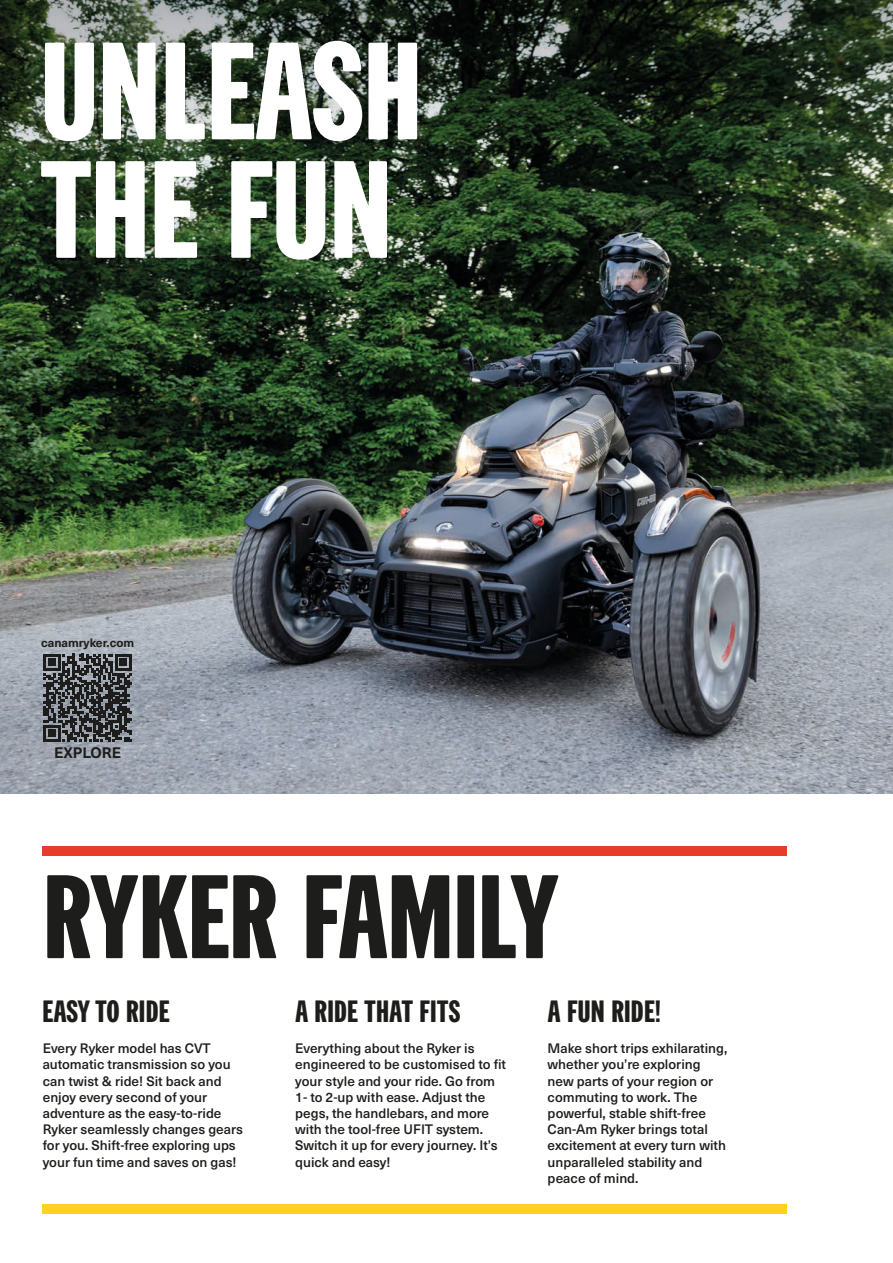
<style>
.page{position:relative;width:893px;height:1263px;background:#fff}
.page>*{position:absolute;margin:0;border:0;box-sizing:border-box;transform-origin:0 0}
.t1{font:700 134.55px/118.5px "Can Am Gothic";color:#fff}
.t2{font:700 115.5px "Can Am Gothic";letter-spacing:-.005em;color:#1d1d1b}
.LEGAL_6_7{font:700 30px "Can Am Gothic";letter-spacing:.01em;color:#1d1d1b}
.t3{font:700 15px "Neue Haas Unica W1 G";color:#1d1d1b}
.t4{font:500 13.5px/16.2px "Neue Haas Unica W1 G";color:#1d1d1b}
.t5{font:700 12px "Neue Haas Unica W1 G";color:#1d1d1b}
</style>
<div class="page">
<img style="left:0;top:221px;width:893px;height:572px">
<svg style="left:0;top:0;width:893px;height:221px;background:#2f3f2d"></svg>
<div style="left:42px;top:846px;width:745px;height:10px;background:#e73c2c"></div>
<div style="left:42px;top:1204px;width:745px;height:10px;background:#ffd122"></div>
<svg style="left:44px;top:654px;width:88px;height:88px;background:#4d5052"></svg>
<p class="t1" style="left:41px;top:27px;width:383px">UNLEASH<br>THE FUN</p>
<p class="t5" style="left:41px;top:634px;width:95px">canamryker.com</p>
<p class="t3" style="left:54px;top:741px;width:69px">EXPLORE</p>
<p class="t2" style="left:43px;top:839px;width:517px">RYKER FAMILY</p>
<p class="LEGAL_6_7" style="left:43px;top:991px;width:129px">EASY TO RIDE</p>
<p class="t4" style="left:43px;top:1039px;width:202px">Every Ryker model has CVT automatic transmission so you can twist &amp; ride! Sit back and enjoy every second of your adventure as the easy-to-ride<br>Ryker seamlessly changes gears for you. Shift-free exploring ups your fun time and saves on gas!</p>
<p class="LEGAL_6_7" style="left:295px;top:991px;width:166px">A RIDE THAT FITS</p>
<p class="t4" style="left:295px;top:1039px;width:212px">Everything about the Ryker is engineered to be customised to fit your style and your ride. Go from<br>1- to 2-up with ease. Adjust the pegs, the handlebars, and more with the tool-free UFIT system.<br>Switch it up for every journey. It’s quick and easy!</p>
<p class="LEGAL_6_7" style="left:548px;top:991px;width:115px">A FUN RIDE!</p>
<p class="t4" style="left:548px;top:1039px;width:181px">Make short trips exhilarating, whether you’re exploring new parts of your region or commuting to work. The powerful, stable shift-free<br>Can-Am Ryker brings total excitement at every turn with unparalleled stability and peace of mind.</p>
</div>
